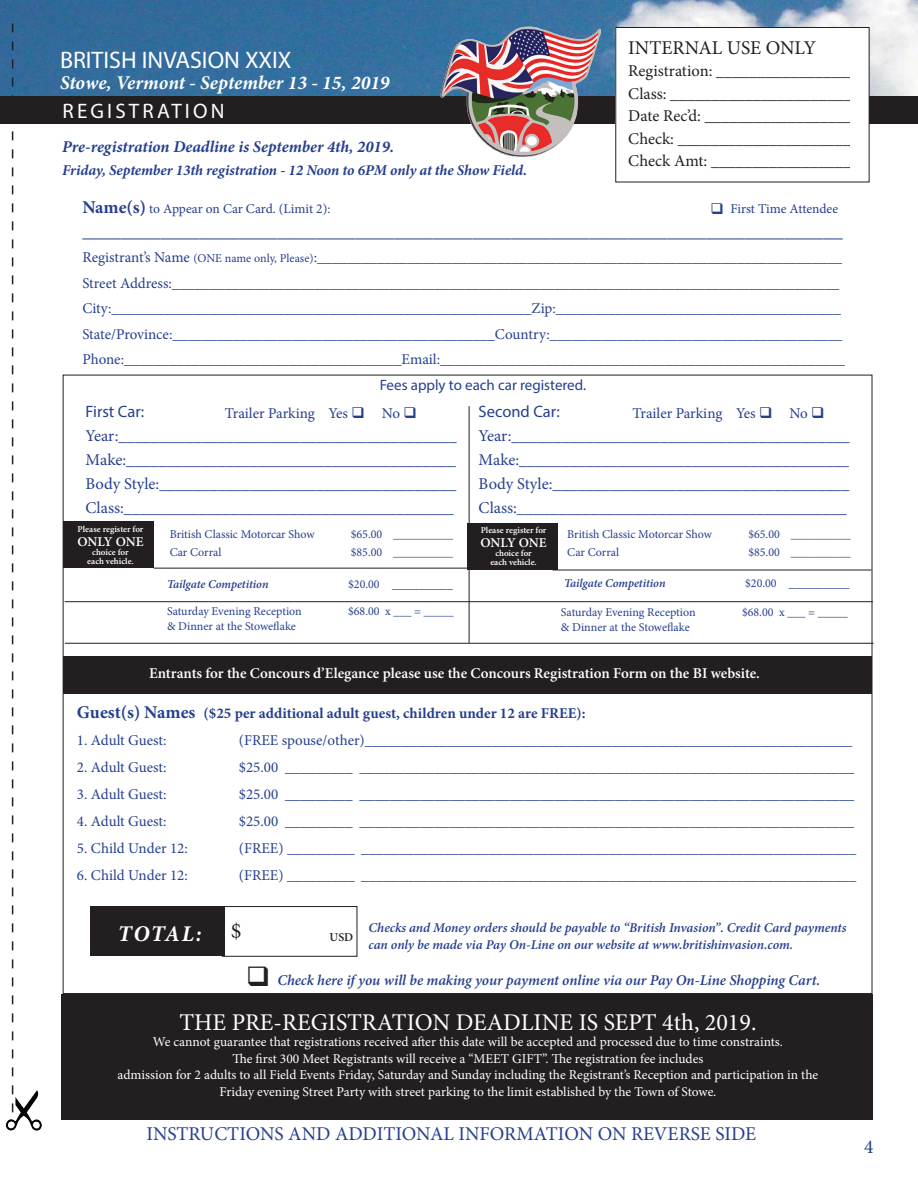
<style>
.page{position:relative;width:918px;height:1188px;background:#fff}
.page>*{position:absolute;margin:0;border:0;box-sizing:border-box;transform-origin:0 0}
.t1{font:24px "Minion Pro";color:#fff}
.t2{font:24px "Myriad Pro";color:#fff}
.t3{font:italic 700 22.5px "Minion Pro";letter-spacing:.06em;color:#fff}
.t4{font:22.5px "Minion Pro";color:#231f20}
.t5{font:21px "Myriad Pro";letter-spacing:.15em;color:#fff}
.t6{font:19.5px "Minion Pro";color:#253f8e}
.t7{font:italic 700 19.5px "Minion Pro";color:#fff}
.t8{font:19.5px "Minion Pro";color:#231f20}
.t9{font:16.5px "Minion Pro";color:#253f8e}
.t10{font:16.5px "Minion Pro";color:#231f20}
.t11{font:italic 700 16.5px "Minion Pro";color:#253f8e}
.t12{font:16.5px "Myriad Pro";color:#253f8e}
.t13{font:15px "Minion Pro";color:#253f8e}
.t14{font:600 15px "Minion Pro";color:#fff}
.t15{font:italic 600 15px "Minion Pro";letter-spacing:-.005em;color:#253f8e}
.t16{font:700 15px "Minion Pro";color:#253f8e}
.t17{font:italic 700 15px "Minion Pro";letter-spacing:-.01em;color:#253f8e}
.t18{font:15px "Myriad Pro";color:#253f8e}
.t19{font:13.5px "Minion Pro";color:#fff}
.t20{font:italic 600 13.5px "Minion Pro";letter-spacing:-.005em;color:#253f8e}
.t21{font:13.5px "Minion Pro";letter-spacing:-.005em;color:#253f8e}
.t22{font:600 13.5px "Minion Pro";letter-spacing:-.01em;color:#fff}
.t23{font:12px "Minion Pro";color:#253f8e}
.t24{font:italic 600 12px "Minion Pro";letter-spacing:-.005em;color:#253f8e}
.t25{font:600 12px "Minion Pro";color:#231f20}
.t26{font:600 9px "Minion Pro";color:#fff}
.s1{font-weight:700;font-size:18px}
.s2{font-size:12px}
.s3{font-size:18px}
</style>
<div class="page">
<div style="left:0;top:96px;width:918px;height:28px;background:#231f20"></div>
<img style="left:0;top:0;width:918px;height:96px">
<div style="left:616px;top:27px;width:253px;height:155px;background:#fff"></div>
<div style="left:615px;top:27px;width:255px;height:155px;border:1px solid #231f20"></div>
<div style="left:61px;top:994px;width:812px;height:126px;background:#231f20"></div>
<div style="left:63px;top:656px;width:808px;height:38px;background:#231f20"></div>
<div style="left:91px;top:906px;width:134px;height:50px;background:#231f20"></div>
<div style="left:63px;top:521px;width:90px;height:47px;background:#231f20"></div>
<div style="left:468px;top:523px;width:90px;height:47px;background:#231f20"></div>
<svg style="left:12px;top:23px;width:1px;height:1066px"></svg>
<img style="left:5px;top:1089px;width:37px;height:42px">
<hr style="left:154px;top:568px;width:314px;height:1px;background:#231f20">
<div style="left:222px;top:906px;width:135px;height:51px;border:1px solid #231f20"></div>
<hr style="left:65px;top:643px;width:809px;height:1px;background:#231f20">
<hr style="left:553px;top:570px;width:318px;height:1px;background:#231f20">
<hr style="left:65px;top:601px;width:808px;height:1px;background:#231f20">
<hr style="left:469px;top:406px;width:1px;height:237px;background:#231f20">
<img style="left:441px;top:26px;width:159px;height:131px">
<p class="t2" style="left:60px;top:45px;width:233px">BRITISH INVASION XXIX</p>
<p class="t7" style="left:60px;top:69px;width:331px">Stowe, Vermont - September 13 - 15, 2019</p>
<p class="t5" style="left:63px;top:98px;width:164px">REGISTRATION</p>
<p class="t11" style="left:62px;top:135px;width:334px">Pre-registration Deadline is September 4th, 2019.</p>
<p class="t17" style="left:62px;top:159px;width:466px">Friday, September 13th registration - 12 Noon to 6PM only at the Show Field.</p>
<p class="t8" style="left:628px;top:35px;width:189px">INTERNAL USE ONLY</p>
<p class="t10" style="left:628px;top:60px;width:230px">Registration: _________________</p>
<p class="t10" style="left:628px;top:83px;width:225px">Class: ______________________</p>
<p class="t10" style="left:628px;top:105px;width:226px">Date Rec’d: __________________</p>
<p class="t10" style="left:628px;top:128px;width:224px">Check: _____________________</p>
<p class="t10" style="left:628px;top:150px;width:225px">Check Amt: _________________</p>
<p class="t21" style="left:82px;top:200px;width:250px"><span class="s1">Name(s)</span> to Appear on Car Card. (Limit 2):</p>
<p class="t21" style="left:730px;top:200px;width:109px">First Time Attendee</p>
<p class="t6" style="left:82px;top:217px;width:762px">______________________________________________________________________________</p>
<p class="t13" style="left:82px;top:247px;width:761px">Registrant’s Name <span class="s2">(ONE name only, Please)</span>:______________________________________________________________________</p>
<p class="t13" style="left:82px;top:273px;width:759px">Street Address:_________________________________________________________________________________________</p>
<p class="t13" style="left:82px;top:298px;width:760px">City:________________________________________________________Zip:______________________________________</p>
<p class="t13" style="left:82px;top:324px;width:762px">State/Province:___________________________________________Country:_______________________________________</p>
<p class="t13" style="left:82px;top:349px;width:764px">Phone:_____________________________________Email:______________________________________________________</p>
<p class="t12" style="left:86px;top:401px;width:60px">First Car:</p>
<p class="t9" style="left:86px;top:424px;width:373px">Year:_________________________________________</p>
<p class="t9" style="left:86px;top:448px;width:372px">Make:________________________________________</p>
<p class="t9" style="left:86px;top:472px;width:372px">Body Style:____________________________________</p>
<p class="t9" style="left:86px;top:496px;width:370px">Class:________________________________________</p>
<p class="t18" style="left:380px;top:376px;width:208px">Fees apply to each car registered.</p>
<p class="t13" style="left:225px;top:403px;width:194px">Trailer Parking Yes ❑ No ❑</p>
<p class="t12" style="left:479px;top:401px;width:83px">Second Car:</p>
<p class="t13" style="left:632px;top:403px;width:194px">Trailer Parking Yes ❑ No ❑</p>
<p class="t9" style="left:479px;top:425px;width:373px">Year:_________________________________________</p>
<p class="t9" style="left:479px;top:449px;width:372px">Make:________________________________________</p>
<p class="t9" style="left:479px;top:473px;width:372px">Body Style:____________________________________</p>
<p class="t9" style="left:479px;top:497px;width:370px">Class:________________________________________</p>
<p class="t23" style="left:567px;top:526px;width:146px">British Classic Motorcar Show</p>
<p class="t23" style="left:748px;top:526px;width:104px">$65.00 __________</p>
<p class="t23" style="left:567px;top:544px;width:53px">Car Corral</p>
<p class="t23" style="left:748px;top:544px;width:104px">$85.00 __________</p>
<p class="t26" style="left:78px;top:523px;width:67px">Please register for</p>
<p class="t22" style="left:77px;top:532px;width:68px">ONLY ONE</p>
<p class="t26" style="left:92px;top:546px;width:38px">choice for</p>
<p class="t26" style="left:87px;top:555px;width:48px">each vehicle.</p>
<p class="t26" style="left:481px;top:524px;width:67px">Please register for</p>
<p class="t22" style="left:481px;top:533px;width:68px">ONLY ONE</p>
<p class="t26" style="left:495px;top:547px;width:38px">choice for</p>
<p class="t26" style="left:490px;top:556px;width:48px">each vehicle.</p>
<p class="t23" style="left:170px;top:526px;width:146px">British Classic Motorcar Show</p>
<p class="t23" style="left:351px;top:526px;width:104px">$65.00 __________</p>
<p class="t23" style="left:170px;top:544px;width:53px">Car Corral</p>
<p class="t23" style="left:351px;top:544px;width:104px">$85.00 __________</p>
<p class="t24" style="left:167px;top:575px;width:103px">Tailgate Competition</p>
<p class="t21" style="left:348px;top:574px;width:106px"><span class="s2">$20.00</span> _________</p>
<p class="t23" style="left:167px;top:603px;width:136px">Saturday Evening Reception</p>
<p class="t23" style="left:348px;top:603px;width:107px">$68.00 x ___ = _____</p>
<p class="t23" style="left:167px;top:618px;width:130px">&amp; Dinner at the Stoweflake</p>
<p class="t24" style="left:564px;top:574px;width:103px">Tailgate Competition</p>
<p class="t21" style="left:745px;top:573px;width:106px"><span class="s2">$20.00</span> _________</p>
<p class="t23" style="left:561px;top:605px;width:136px">Saturday Evening Reception</p>
<p class="t23" style="left:742px;top:605px;width:107px">$68.00 x ___ = _____</p>
<p class="t23" style="left:561px;top:620px;width:130px">&amp; Dinner at the Stoweflake</p>
<p class="t14" style="left:149px;top:663px;width:612px">Entrants for the Concours d’Elegance please use the Concours Registration Form on the BI website.</p>
<p class="t16" style="left:77px;top:703px;width:510px"><span class="s3">Guest(s) Names</span> ($25 per additional adult guest, children under 12 are FREE):</p>
<p class="t13" style="left:77px;top:730px;width:91px">1. Adult Guest:</p>
<p class="t13" style="left:239px;top:730px;width:615px">(FREE spouse/other)_________________________________________________________________</p>
<p class="t13" style="left:77px;top:757px;width:91px">2. Adult Guest:</p>
<p class="t13" style="left:239px;top:757px;width:617px">$25.00 _________ __________________________________________________________________</p>
<p class="t13" style="left:77px;top:784px;width:91px">3. Adult Guest:</p>
<p class="t13" style="left:239px;top:784px;width:617px">$25.00 _________ __________________________________________________________________</p>
<p class="t13" style="left:77px;top:811px;width:91px">4. Adult Guest:</p>
<p class="t13" style="left:239px;top:811px;width:617px">$25.00 _________ __________________________________________________________________</p>
<p class="t13" style="left:77px;top:838px;width:112px">5. Child Under 12:</p>
<p class="t13" style="left:239px;top:838px;width:619px">(FREE) _________ __________________________________________________________________</p>
<p class="t13" style="left:77px;top:865px;width:112px">6. Child Under 12:</p>
<p class="t13" style="left:239px;top:865px;width:619px">(FREE) _________ __________________________________________________________________</p>
<p class="t3" style="left:118px;top:918px;width:85px">TOTAL:</p>
<p class="t4" style="left:231px;top:916px;width:12px">$</p>
<p class="t20" style="left:369px;top:918px;width:479px">Checks and Money orders should be payable to “British Invasion”. Credit Card payments</p>
<p class="t20" style="left:369px;top:935px;width:426px">can only be made via Pay On-Line on our website at www.britishinvasion.com.</p>
<p class="t25" style="left:330px;top:928px;width:25px">USD</p>
<p class="t15" style="left:277px;top:969px;width:544px">Check here if you will be making your payment online via our Pay On-Line Shopping Cart.</p>
<p class="t1" style="left:179px;top:1006px;width:579px">THE PRE-REGISTRATION DEADLINE IS SEPT 4th, 2019.</p>
<p class="t19" style="left:153px;top:1033px;width:632px">We cannot guarantee that registrations received after this date will be accepted and processed due to time constraints.</p>
<p class="t19" style="left:232px;top:1049px;width:473px">The first 300 Meet Registrants will receive a “MEET GIFT”. The registration fee includes</p>
<p class="t19" style="left:118px;top:1066px;width:702px">admission for 2 adults to all Field Events Friday, Saturday and Sunday including the Registrant’s Reception and participation in the</p>
<p class="t19" style="left:220px;top:1082px;width:498px">Friday evening Street Party with street parking to the limit established by the Town of Stowe.</p>
<p class="t6" style="left:146px;top:1121px;width:611px">INSTRUCTIONS AND ADDITIONAL INFORMATION ON REVERSE SIDE</p>
<p class="t6" style="left:864px;top:1134px;width:11px">4</p>
</div>
